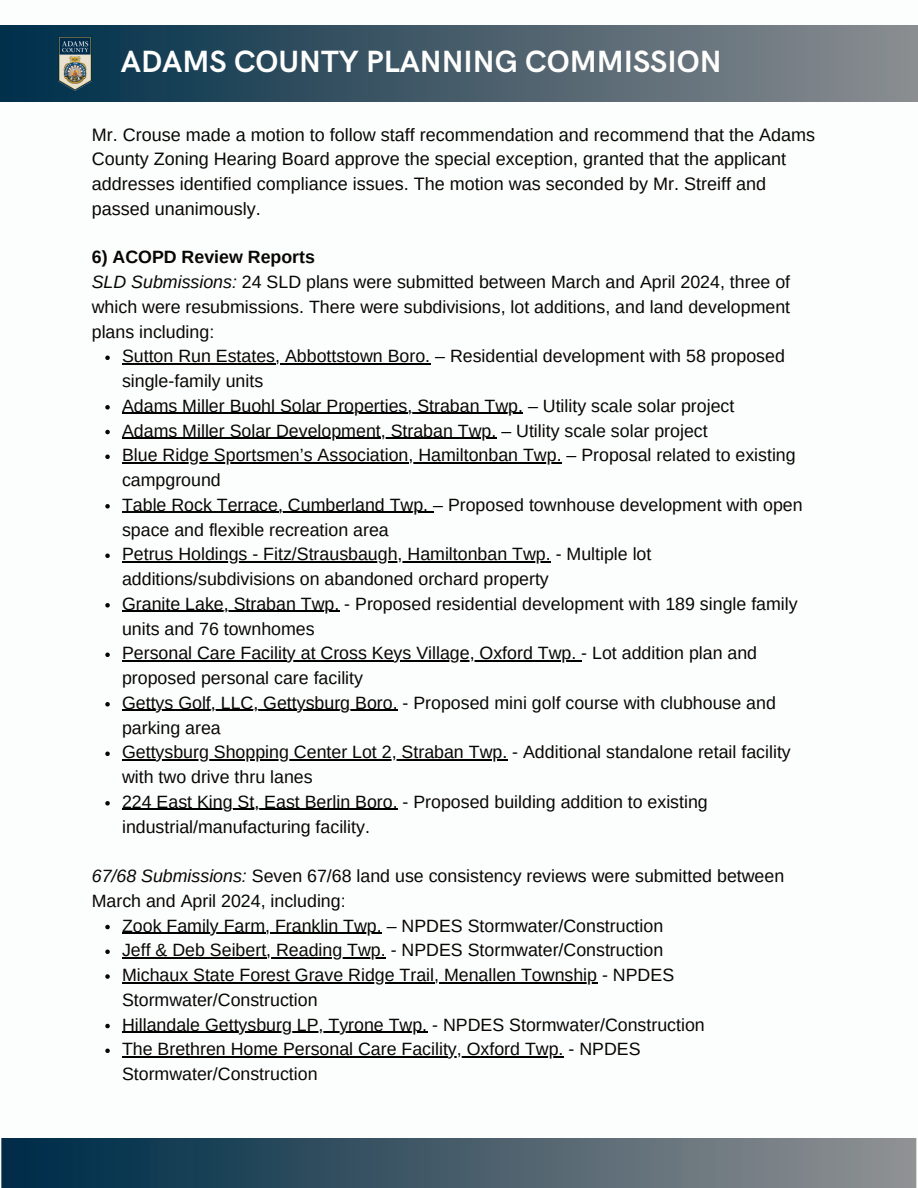
<style>
.page{position:relative;width:918px;height:1188px;background:#fff}
.page>*{position:absolute;margin:0;border:0;box-sizing:border-box;transform-origin:0 0}
.t1{font:700 30.75px "HK Grotesk";color:#fefefd}
.t2{font:18px/24.8px "Arimo";color:#080704}
.t3{font:17.85px/24.8px "Arimo";color:#080704}
.s1{font-weight:700}
.s2{font-style:italic}
</style>
<div class="page">
<img style="left:0;top:25px;width:918px;height:77px">
<img style="left:59px;top:37px;width:32px;height:54px">
<img style="left:1px;top:1138px;width:915px;height:50px">
<svg style="left:105px;top:356px;width:5px;height:4px"></svg>
<hr style="left:122px;top:363px;width:153px;height:2px;background:#080704">
<hr style="left:275px;top:363px;width:155px;height:2px;background:#000">
<svg style="left:105px;top:405px;width:5px;height:5px"></svg>
<hr style="left:122px;top:413px;width:286px;height:1px;background:#000">
<hr style="left:408px;top:413px;width:115px;height:1px;background:#000">
<svg style="left:105px;top:430px;width:5px;height:4px"></svg>
<hr style="left:122px;top:438px;width:259px;height:1px;background:#000">
<hr style="left:381px;top:438px;width:115px;height:1px;background:#000">
<svg style="left:105px;top:455px;width:5px;height:4px"></svg>
<hr style="left:122px;top:462px;width:287px;height:2px;background:#000">
<hr style="left:409px;top:462px;width:153px;height:2px;background:#000">
<svg style="left:105px;top:504px;width:5px;height:5px"></svg>
<hr style="left:122px;top:512px;width:156px;height:1px;background:#080704">
<hr style="left:278px;top:512px;width:155px;height:1px;background:#000">
<svg style="left:105px;top:554px;width:5px;height:4px"></svg>
<hr style="left:122px;top:561px;width:429px;height:2px;background:#000">
<svg style="left:105px;top:603px;width:5px;height:5px"></svg>
<hr style="left:122px;top:611px;width:217px;height:1px;background:#000">
<svg style="left:105px;top:653px;width:5px;height:4px"></svg>
<hr style="left:122px;top:660px;width:459px;height:2px;background:#000">
<svg style="left:105px;top:702px;width:5px;height:5px"></svg>
<hr style="left:122px;top:710px;width:276px;height:1px;background:#000">
<svg style="left:105px;top:752px;width:5px;height:4px"></svg>
<hr style="left:122px;top:759px;width:385px;height:2px;background:#000">
<svg style="left:105px;top:801px;width:5px;height:5px"></svg>
<hr style="left:122px;top:809px;width:276px;height:1px;background:#000">
<svg style="left:105px;top:925px;width:5px;height:4px"></svg>
<hr style="left:122px;top:933px;width:143px;height:1px;background:#000">
<hr style="left:265px;top:933px;width:117px;height:1px;background:#000">
<svg style="left:105px;top:950px;width:5px;height:4px"></svg>
<hr style="left:122px;top:957px;width:144px;height:2px;background:#080704">
<hr style="left:266px;top:957px;width:120px;height:2px;background:#000">
<svg style="left:105px;top:974px;width:5px;height:5px"></svg>
<hr style="left:122px;top:982px;width:312px;height:1px;background:#000">
<hr style="left:434px;top:982px;width:163px;height:1px;background:#000">
<svg style="left:105px;top:1024px;width:5px;height:4px"></svg>
<hr style="left:122px;top:1032px;width:305px;height:1px;background:#000">
<svg style="left:105px;top:1049px;width:5px;height:4px"></svg>
<hr style="left:122px;top:1056px;width:442px;height:2px;background:#000">
<h1 class="t1" style="left:121px;top:38px;width:602px">ADAMS COUNTY PLANNING COMMISSION</h1>
<p class="t2" style="left:92px;top:122px;width:725px">Mr. Crouse made a motion to follow staff recommendation and recommend that the Adams County Zoning Hearing Board approve the special exception, granted that the applicant addresses identified compliance issues. The motion was seconded by Mr. Streiff and passed unanimously.</p>
<p class="t3" style="left:92px;top:245px;width:700px"><span class="s1">6) ACOPD Review Reports<br></span><span class="s2">SLD Submissions:</span> 24 SLD plans were submitted between March and April 2024, three of which were resubmissions. There were subdivisions, lot additions, and land development plans including:</p>
<p class="t3" style="left:122px;top:344px;width:682px">Sutton Run Estates, Abbottstown Boro. – Residential development with 58 proposed single-family units<br>Adams Miller Buohl Solar Properties, Straban Twp. – Utility scale solar project<br>Adams Miller Solar Development, Straban Twp. – Utility scale solar project<br>Blue Ridge Sportsmen’s Association, Hamiltonban Twp. – Proposal related to existing campground<br>Table Rock Terrace, Cumberland Twp. – Proposed townhouse development with open space and flexible recreation area<br>Petrus Holdings - Fitz/Strausbaugh, Hamiltonban Twp. - Multiple lot additions/subdivisions on abandoned orchard property<br>Granite Lake, Straban Twp. - Proposed residential development with 189 single family units and 76 townhomes<br>Personal Care Facility at Cross Keys Village, Oxford Twp. - Lot addition plan and proposed personal care facility<br>Gettys Golf, LLC, Gettysburg Boro. - Proposed mini golf course with clubhouse and parking area<br>Gettysburg Shopping Center Lot 2, Straban Twp. - Additional standalone retail facility with two drive thru lanes<br>224 East King St, East Berlin Boro. - Proposed building addition to existing industrial/manufacturing facility.</p>
<p class="t3" style="left:92px;top:864px;width:694px"><span class="s2">67/68 Submissions:</span> Seven 67/68 land use consistency reviews were submitted between</p>
<p class="t3" style="left:92px;top:888px;width:255px">March and April 2024, including:</p>
<p class="t3" style="left:122px;top:913px;width:543px">Zook Family Farm, Franklin Twp. – NPDES Stormwater/Construction</p>
<p class="t3" style="left:122px;top:938px;width:543px">Jeff &amp; Deb Seibert, Reading Twp. - NPDES Stormwater/Construction</p>
<p class="t3" style="left:122px;top:963px;width:554px">Michaux State Forest Grave Ridge Trail, Menallen Township - NPDES</p>
<p class="t3" style="left:122px;top:987px;width:197px">Stormwater/Construction</p>
<p class="t3" style="left:122px;top:1012px;width:584px">Hillandale Gettysburg LP, Tyrone Twp. - NPDES Stormwater/Construction</p>
<p class="t3" style="left:122px;top:1037px;width:520px">The Brethren Home Personal Care Facility, Oxford Twp. - NPDES</p>
<p class="t3" style="left:122px;top:1062px;width:197px">Stormwater/Construction</p>
</div>
